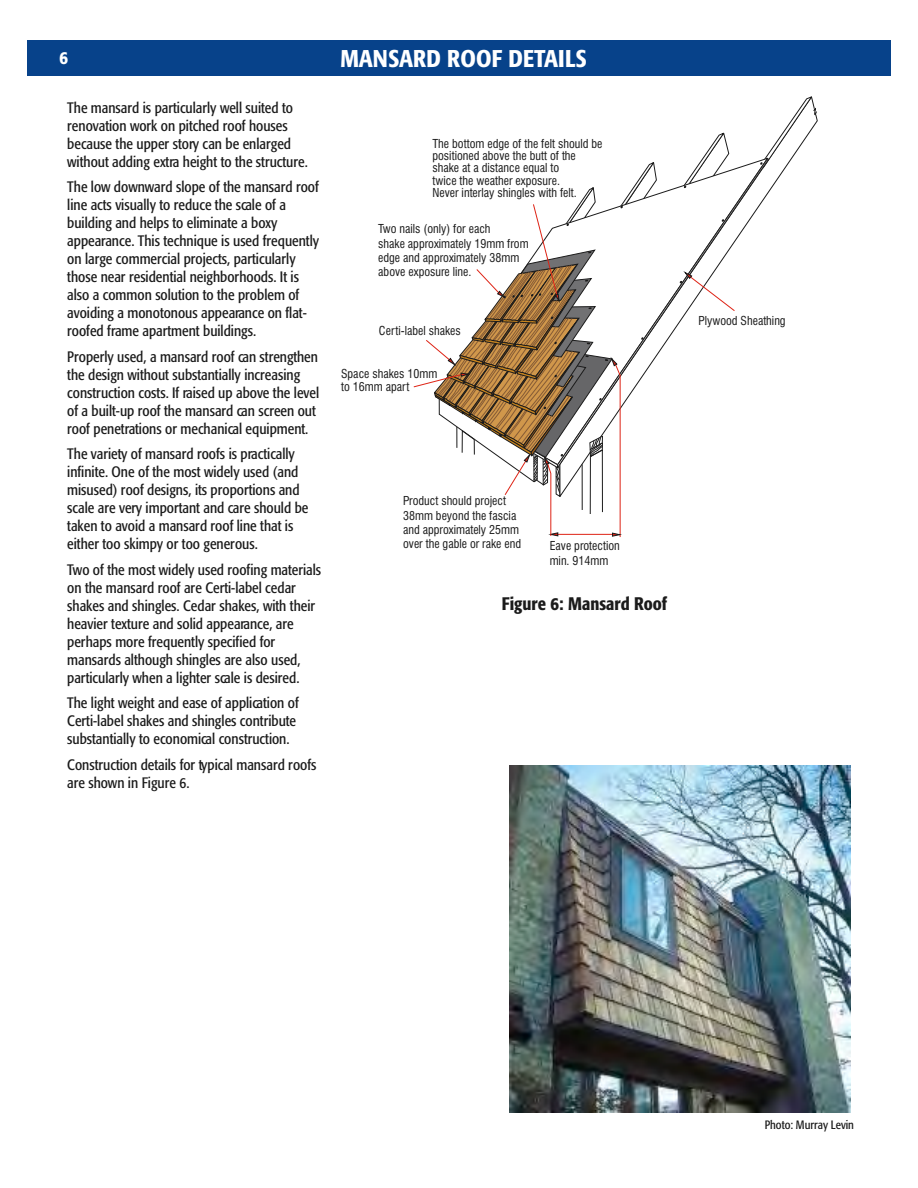
<style>
.page{position:relative;width:918px;height:1188px;background:#fff}
.page>*{position:absolute;margin:0;border:0;box-sizing:border-box;transform-origin:0 0}
.t1{font:500 condensed 24px "Formata";letter-spacing:.01em;color:#fff}
.t2{font:500 condensed 18px "Formata";color:#1b1b1b}
.t3{font:500 condensed 18px "Formata";color:#fff}
.t4{font:condensed 15px/18px "Formata";color:#1b1b1b}
.t5{font:condensed 12px/14.4px "Swiss 721 BT";color:#1b1b1b}
.t6{font:condensed 12px "Formata";color:#1b1b1b}
</style>
<div class="page">
<div style="left:27px;top:40px;width:864px;height:36px;background:#07428a"></div>
<img style="left:510px;top:765px;width:341px;height:347px">
<svg style="left:736px;top:160px;width:33px;height:80px"></svg>
<svg style="left:759px;top:96px;width:59px;height:73px"></svg>
<svg style="left:413px;top:132px;width:323px;height:405px"></svg>
<p class="t3" style="left:60px;top:51px;width:10px">6</p>
<p class="t4" style="left:67px;top:100px;width:242px">The mansard is particularly well suited to renovation work on pitched roof houses because the upper story can be enlarged without adding extra height to the structure.</p>
<p class="t4" style="left:67px;top:180px;width:253px">The low downward slope of the mansard roof line acts visually to reduce the scale of a building and helps to eliminate a boxy appearance. This technique is used frequently on large commercial projects, particularly those near residential neighborhoods. It is also a common solution to the problem of avoiding a monotonous appearance on flat&shy;roofed frame apartment buildings.</p>
<p class="t4" style="left:67px;top:349px;width:253px">Properly used, a mansard roof can strengthen the design without substantially increasing construction costs. If raised up above the level of a built-up roof the mansard can screen out roof penetrations or mechanical equipment.</p>
<p class="t4" style="left:67px;top:447px;width:243px">The variety of mansard roofs is practically infinite. One of the most widely used (and misused) roof designs, its proportions and scale are very important and care should be taken to avoid a mansard roof line that is either too skimpy or too generous.</p>
<p class="t4" style="left:67px;top:562px;width:256px">Two of the most widely used roofing materials on the mansard roof are Certi-label cedar shakes and shingles. Cedar shakes, with their heavier texture and solid appearance, are perhaps more frequently specified for mansards although shingles are also used, particularly when a lighter scale is desired.</p>
<p class="t4" style="left:67px;top:696px;width:233px">The light weight and ease of application of<br>Certi-label shakes and shingles contribute substantially to economical construction.</p>
<p class="t4" style="left:67px;top:757px;width:251px">Construction details for typical mansard roofs are shown in Figure 6.</p>
<h1 class="t1" style="left:340px;top:49px;width:248px">MANSARD ROOF DETAILS</h1>
<p class="t5" style="left:432px;top:138px;width:172px;line-height:12.5px">The bottom edge of the felt should be positioned above the butt of the shake at a distance equal to<br>twice the weather exposure.<br>Never interlay shingles with felt.</p>
<p class="t5" style="left:378px;top:223px;width:152px">Two nails (only) for each<br>shake approximately 19mm from edge and approximately 38mm above exposure line.</p>
<p class="t5" style="left:379px;top:325px;width:83px">Certi-label shakes</p>
<p class="t5" style="left:341px;top:368px;width:98px;line-height:13.5px">Space shakes 10mm to 16mm apart</p>
<p class="t5" style="left:403px;top:495px;width:120px">Product should project<br>38mm beyond the fascia and approximately 25mm over the gable or rake end</p>
<p class="t5" style="left:550px;top:540px;width:72px">Eave protection min. 914mm</p>
<p class="t2" style="left:502px;top:597px;width:167px">Figure 6: Mansard Roof</p>
<p class="t5" style="left:698px;top:314px;width:89px">Plywood Sheathing</p>
<p class="t6" style="left:765px;top:1120px;width:91px">Photo: Murray Levin</p>
</div>
